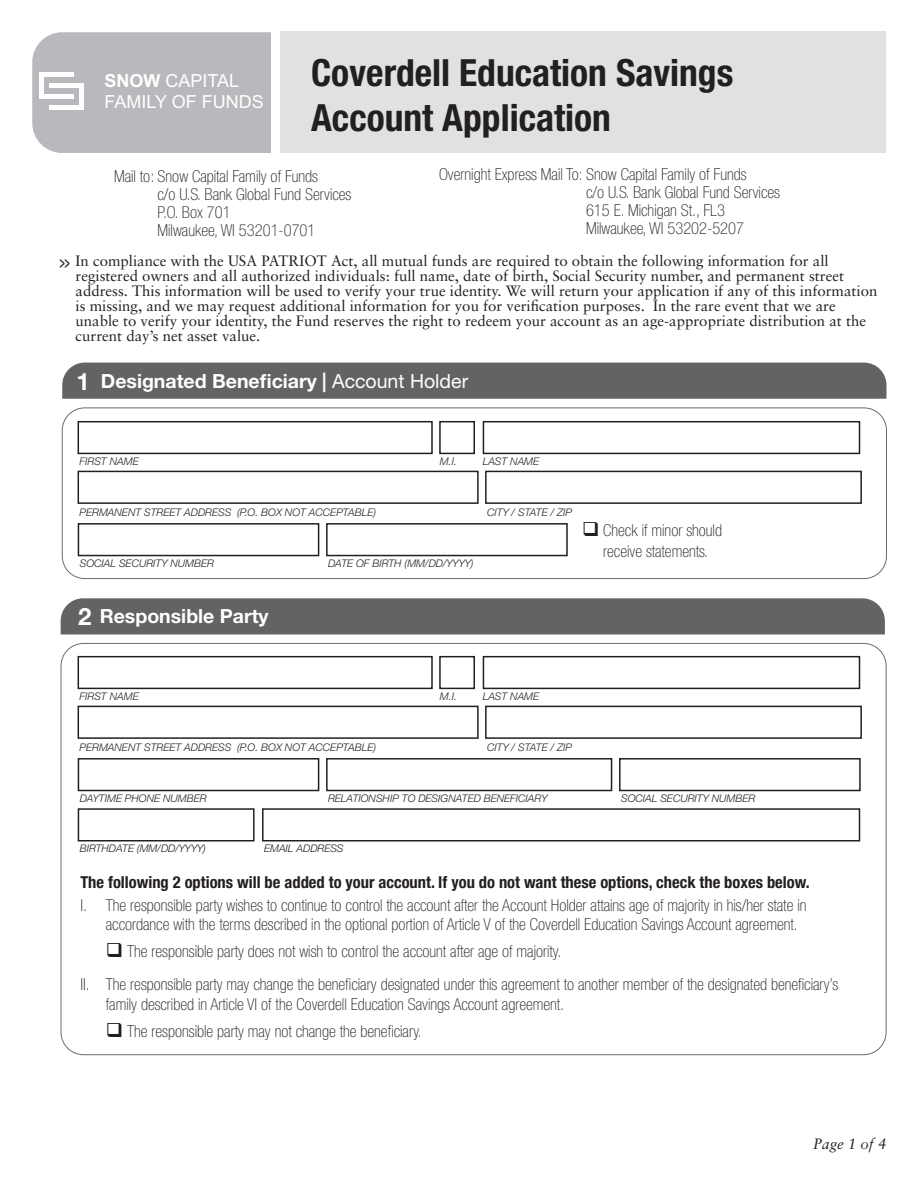
<style>
.page{position:relative;width:918px;height:1188px;background:#fff}
.page>*{position:absolute;margin:0;border:0;box-sizing:border-box;transform-origin:0 0}
.t1{font:700 condensed 37.5px/45px "Helvetica Neue";color:#231f20}
.t2{font:700 24px "Helvetica Neue";color:#fff}
.t3{font:700 19.5px "Helvetica Neue";color:#fff}
.t4{font:18px/21.6px "Arial";color:#fff}
.t5{font:700 18px "Sabon";color:#231f20;scale:.5 1}
.t6{font:100 condensed 16.5px/19.5px "Helvetica Neue";color:#231f20}
.t7{font:700 condensed 16.5px "Helvetica Neue";color:#231f20}
.t8{font:15px/15px "Sabon";color:#231f20}
.t9{font:italic 15px "Sabon";color:#231f20}
.t10{font:italic 300 10.5px "Helvetica Neue";color:#231f20}
.s1{font-weight:700}
.s2{font-weight:400}
</style>
<div class="page">
<div style="left:62px;top:363px;width:824px;height:36px;background:#636366"></div>
<div style="left:280px;top:32px;width:606px;height:121px;background:#e0e1e3"></div>
<div style="left:32px;top:32px;width:239px;height:121px;background:#b8b9bc"></div>
<hr style="left:39px;top:73px;width:35px;height:4px;background:#fff">
<div style="left:39px;top:73px;width:5px;height:25px;background:#fff"></div>
<hr style="left:39px;top:94px;width:35px;height:4px;background:#fff">
<hr style="left:49px;top:105px;width:35px;height:4px;background:#fff">
<div style="left:79px;top:84px;width:5px;height:25px;background:#fff"></div>
<hr style="left:49px;top:84px;width:35px;height:4px;background:#fff">
<div style="left:62px;top:408px;width:825px;height:171px;border:1px solid #6c6d70;border-radius:22px"></div>
<div style="left:78px;top:421px;width:355px;height:33px;border:2px solid #231f20"></div>
<div style="left:78px;top:656px;width:355px;height:33px;border:2px solid #231f20"></div>
<div style="left:78px;top:523px;width:241px;height:33px;border:2px solid #231f20"></div>
<div style="left:78px;top:758px;width:241px;height:33px;border:2px solid #231f20"></div>
<div style="left:78px;top:808px;width:177px;height:34px;border:2px solid #231f20"></div>
<div style="left:262px;top:808px;width:598px;height:34px;border:2px solid #231f20"></div>
<div style="left:326px;top:523px;width:242px;height:33px;border:2px solid #231f20"></div>
<div style="left:326px;top:758px;width:286px;height:33px;border:2px solid #231f20"></div>
<div style="left:619px;top:758px;width:242px;height:33px;border:2px solid #231f20"></div>
<div style="left:78px;top:471px;width:401px;height:33px;border:2px solid #231f20"></div>
<div style="left:78px;top:706px;width:401px;height:33px;border:2px solid #231f20"></div>
<div style="left:485px;top:471px;width:377px;height:33px;border:2px solid #231f20"></div>
<div style="left:485px;top:706px;width:377px;height:33px;border:2px solid #231f20"></div>
<div style="left:439px;top:421px;width:36px;height:33px;border:2px solid #231f20"></div>
<div style="left:439px;top:656px;width:36px;height:33px;border:2px solid #231f20"></div>
<div style="left:483px;top:421px;width:377px;height:33px;border:2px solid #231f20"></div>
<div style="left:483px;top:656px;width:377px;height:33px;border:2px solid #231f20"></div>
<div style="left:61px;top:598px;width:824px;height:36px;background:#636366"></div>
<p class="t4" style="left:105px;top:70px;width:161px"><span class="s1">SNOW</span> CAPITAL<br>FAMILY OF FUNDS</p>
<p class="t1" style="left:311px;top:50px;width:424px">Coverdell Education Savings<br>Account Application</p>
<p class="t6" style="left:114px;top:166px;width:206px">Mail to: Snow Capital Family of Funds</p>
<p class="t6" style="left:157px;top:184px;width:195px">c/o U.S. Bank Global Fund Services</p>
<p class="t6" style="left:157px;top:202px;width:75px">P.O. Box 701</p>
<p class="t6" style="left:157px;top:220px;width:159px">Milwaukee, WI 53201-0701</p>
<p class="t6" style="left:439px;top:164px;width:309px">Overnight Express Mail To: Snow Capital Family of Funds</p>
<p class="t6" style="left:586px;top:182px;width:195px">c/o U.S. Bank Global Fund Services</p>
<p class="t6" style="left:586px;top:200px;width:141px">615 E. Michigan St., FL3</p>
<p class="t6" style="left:586px;top:218px;width:159px">Milwaukee, WI 53202-5207</p>
<p class="t8" style="left:76px;top:254px;width:803px">In compliance with the USA PATRIOT Act, all mutual funds are required to obtain the following information for all registered owners and all authorized individuals: full name, date of birth, Social Security number, and permanent street address. This information will be used to verify your true identity. We will return your application if any of this information is missing, and we may request additional information for you for verification purposes. In the rare event that we are unable to verify your identity, the Fund reserves the right to redeem your account as an age-appropriate distribution at the current day’s net asset value.</p>
<p class="t2" style="left:76px;top:367px;width:15px">1</p>
<p class="t3" style="left:101px;top:369px;width:369px">Designated Beneficiary | <span class="s2">Account Holder</span></p>
<p class="t5" style="left:60px;top:250px;width:22px">&gt;&gt;</p>
<p class="t10" style="left:80px;top:455px;width:61px">FIRST NAME</p>
<p class="t10" style="left:440px;top:455px;width:19px">M.I.</p>
<p class="t10" style="left:483px;top:455px;width:58px">LAST NAME</p>
<p class="t10" style="left:80px;top:506px;width:298px">PERMANENT STREET ADDRESS (P.O. BOX NOT ACCEPTABLE)</p>
<p class="t10" style="left:80px;top:557px;width:136px">SOCIAL SECURITY NUMBER</p>
<p class="t10" style="left:328px;top:557px;width:147px">DATE OF BIRTH (MM/DD/YYYY)</p>
<p class="t10" style="left:487px;top:506px;width:86px">CITY / STATE / ZIP</p>
<p class="t6" style="left:582px;top:519px;width:142px;line-height:21px;text-align:center">❑ Check if minor should receive statements.</p>
<p class="t2" style="left:78px;top:602px;width:15px">2</p>
<p class="t3" style="left:100px;top:604px;width:170px">Responsible Party</p>
<p class="t10" style="left:80px;top:690px;width:61px">FIRST NAME</p>
<p class="t10" style="left:80px;top:741px;width:298px">PERMANENT STREET ADDRESS (P.O. BOX NOT ACCEPTABLE)</p>
<p class="t10" style="left:440px;top:690px;width:19px">M.I.</p>
<p class="t10" style="left:483px;top:690px;width:58px">LAST NAME</p>
<p class="t10" style="left:487px;top:741px;width:86px">CITY / STATE / ZIP</p>
<p class="t10" style="left:80px;top:792px;width:128px">DAYTIME PHONE NUMBER</p>
<p class="t10" style="left:328px;top:792px;width:221px">RELATIONSHIP TO DESIGNATED BENEFICIARY</p>
<p class="t10" style="left:621px;top:792px;width:136px">SOCIAL SECURITY NUMBER</p>
<p class="t10" style="left:80px;top:842px;width:128px">BIRTHDATE (MM/DD/YYYY)</p>
<p class="t10" style="left:264px;top:842px;width:81px">EMAIL ADDRESS</p>
<p class="t7" style="left:80px;top:872px;width:731px">The following 2 options will be added to your account. If you do not want these options, check the boxes below.</p>
<p class="t6" style="left:106px;top:895px;width:702px;text-indent:-26px">I. The responsible party wishes to continue to control the account after the Account Holder attains age of majority in his/her state in accordance with the terms described in the optional portion of Article V of the Coverdell Education Savings Account agreement.</p>
<p class="t6" style="left:106px;top:941px;width:457px">❑ The responsible party does not wish to control the account after age of majority.</p>
<p class="t6" style="left:106px;top:974px;width:734px;text-indent:-26px">II. The responsible party may change the beneficiary designated under this agreement to another member of the designated beneficiary’s family described in Article VI of the Coverdell Education Savings Account agreement.</p>
<p class="t6" style="left:106px;top:1021px;width:317px">❑ The responsible party may not change the beneficiary.</p>
<p class="t9" style="left:813px;top:1135px;width:75px">Page 1 of 4</p>
</div>
